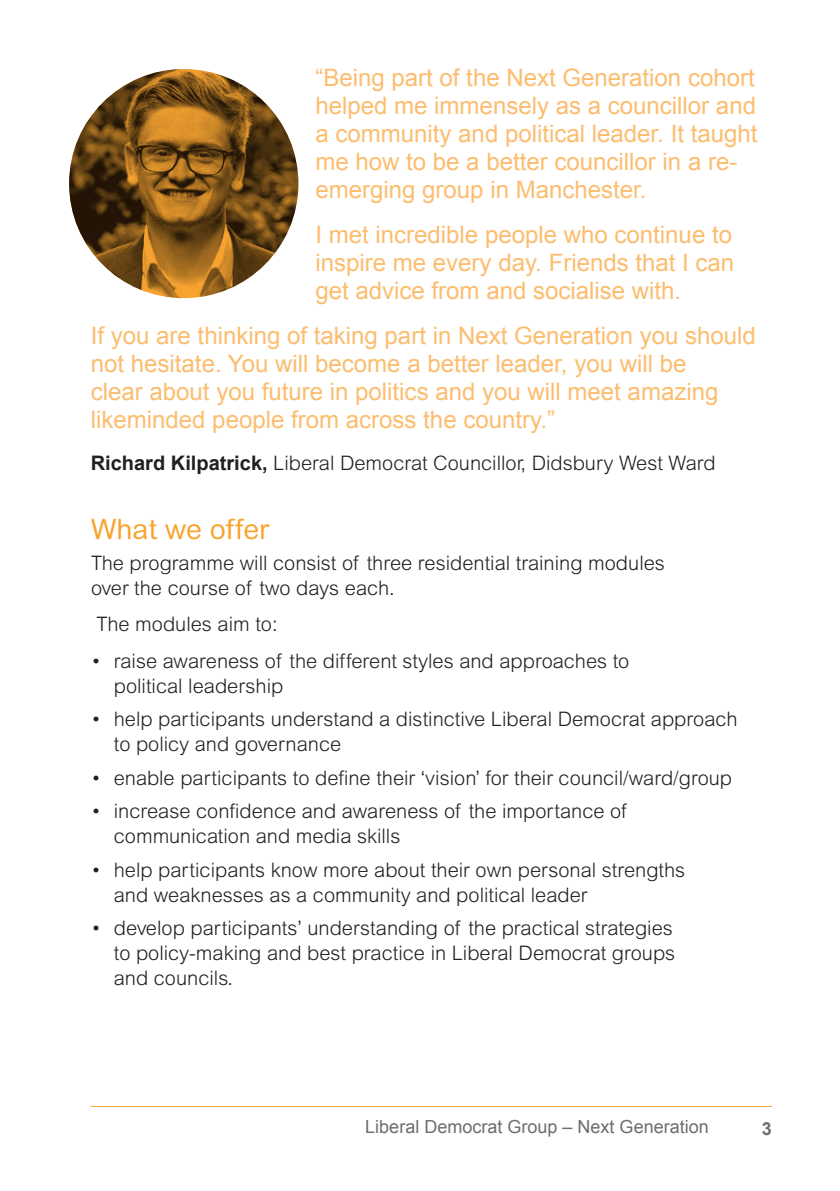
<style>
.page{position:relative;width:840px;height:1191px;background:#fff}
.page>*{position:absolute;margin:0;border:0;box-sizing:border-box;transform-origin:0 0}
.t1{font:28px "Arial Rounded MT";color:#f9a431}
.t2{font:24px/28px "Arial";color:#fcbd6f}
.t3{font:300 20px/25px "Arial MT Std";color:#231f20}
.t4{font:18px "Arial";color:#6c6d70}
.t5{font:700 18px "Arial";color:#6c6d70}
.s1{font-family:"Arial";font-weight:700}
</style>
<div class="page">
<hr style="left:91px;top:1106px;width:680px;height:1px;background:#f9a431">
<img style="left:69px;top:69px;width:229px;height:229px;border-radius:115px">
<p class="t2" style="left:315px;top:63px;width:443px">“Being part of the Next Generation cohort helped me immensely as a councillor and a community and political leader. It taught me how to be a better councillor in a re&shy;emerging group in Manchester.</p>
<p class="t2" style="left:315px;top:220px;width:420px;text-align:justify">I met incredible people who continue to inspire me every day. Friends that I can get advice from and socialise with.</p>
<p class="t2" style="left:91px;top:321px;width:666px">If you are thinking of taking part in Next Generation you should not hesitate. You will become a better leader, you will be<br>clear about you future in politics and you will meet amazing likeminded people from across the country.”</p>
<p class="t3" style="left:91px;top:450px;width:626px"><span class="s1">Richard Kilpatrick,</span> Liberal Democrat Councillor, Didsbury West Ward</p>
<h1 class="t1" style="left:91px;top:513px;width:180px">What we offer</h1>
<p class="t3" style="left:91px;top:550px;width:575px">The programme will consist of three residential training modules over the course of two days each.</p>
<p class="t3" style="left:97px;top:612px;width:182px">The modules aim to:</p>
<p class="t3" style="left:114px;top:648px;width:517px;text-indent:-23px">• raise awareness of the different styles and approaches to political leadership</p>
<p class="t3" style="left:114px;top:706px;width:625px;text-indent:-23px">• help participants understand a distinctive Liberal Democrat approach to policy and governance</p>
<p class="t3" style="left:91px;top:765px;width:642px">• enable participants to define their ‘vision’ for their council/ward/group</p>
<p class="t3" style="left:114px;top:798px;width:514px;text-indent:-23px">• increase confidence and awareness of the importance of communication and media skills</p>
<p class="t3" style="left:114px;top:857px;width:572px;text-indent:-23px">• help participants know more about their own personal strengths and weaknesses as a community and political leader</p>
<p class="t3" style="left:114px;top:915px;width:562px;text-align:justify;text-indent:-23px">• develop participants’ understanding of the practical strategies to policy-making and best practice in Liberal Democrat groups and councils.</p>
<p class="t4" style="left:365px;top:1115px;width:345px">Liberal Democrat Group – Next Generation</p>
<p class="t5" style="left:761px;top:1116px;width:12px">3</p>
</div>
